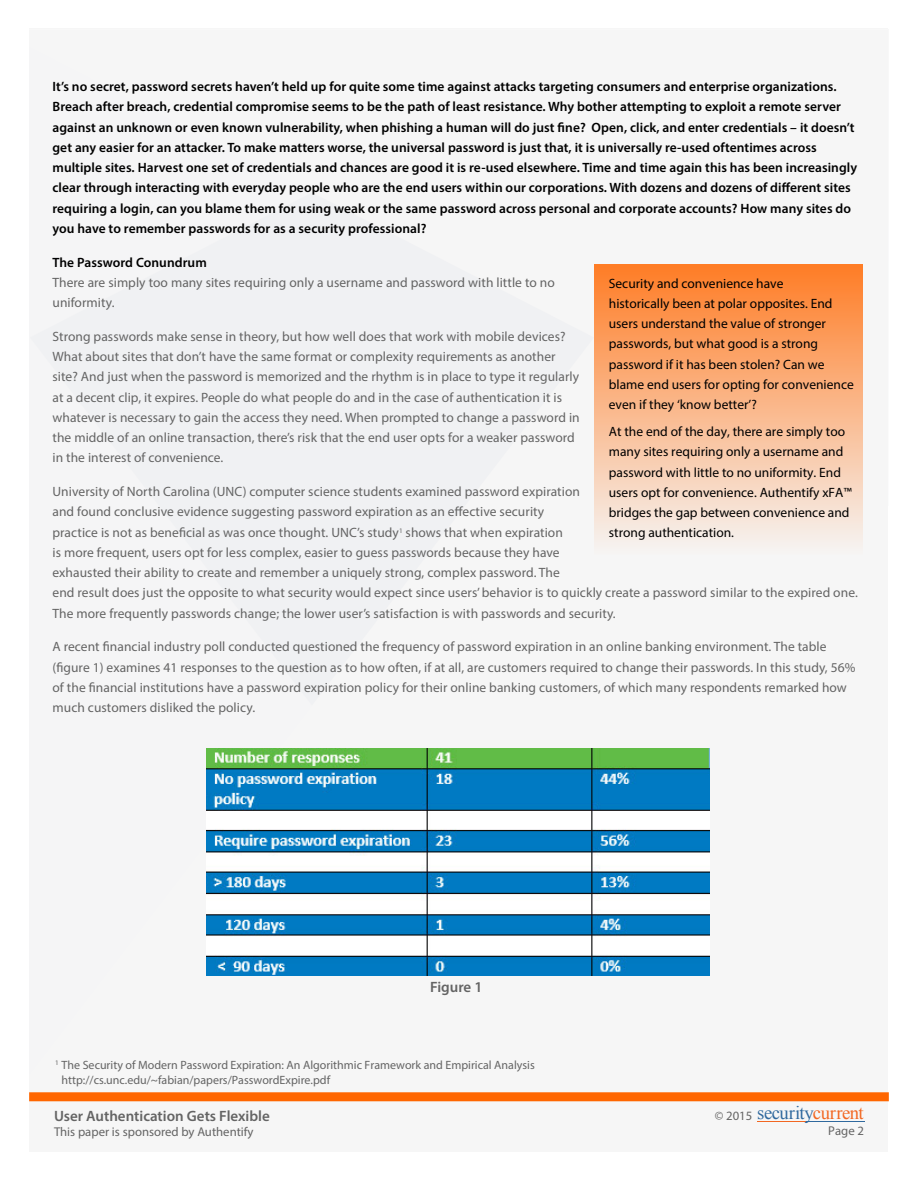
<style>
.page{position:relative;width:918px;height:1188px;background:#fff}
.page>*{position:absolute;margin:0;border:0;box-sizing:border-box;transform-origin:0 0}
.t1{font:18.75px "Times New Roman";letter-spacing:-.025em;color:#30699e}
.t2{font:600 15px "Myriad Pro";color:#646464}
.t3{font:13.5px/20.2px "Myriad Pro";letter-spacing:.005em;color:#646464}
.t4{font:600 13.5px/20.2px "Myriad Pro";letter-spacing:.005em;color:#000}
.t5{font:13.5px/20.2px "Myriad Pro";color:#000}
.t6{font:12.75px "Myriad Pro";color:#646464}
.t7{font:12px/14.4px "Myriad Pro";color:#646464}
.t8{font:7.05px "Myriad Pro";color:#646464}
.s1{font-family:"Myriad Pro";font-size:12.75px;color:#646464}
.s2{color:#f26722}
</style>
<div class="page">
<div style="left:30px;top:29px;width:858px;height:1123px;background:#f6f6f6"></div>
<div style="left:29px;top:1092px;width:860px;height:9px;background:#f60"></div>
<div style="left:595px;top:264px;width:268px;height:290px;background:linear-gradient(to bottom,#fe7c25,#f6f4f2)"></div>
<hr style="left:806px;top:1121px;width:59px;height:1px;background:#30699e">
<hr style="left:757px;top:1121px;width:49px;height:1px;background:#f26722">
<img style="left:207px;top:749px;width:503px;height:227px">
<p class="t4" style="left:52px;top:76px;width:806px">It’s no secret, password secrets haven’t held up for quite some time against attacks targeting consumers and enterprise organizations.<br>Breach after breach, credential compromise seems to be the path of least resistance. Why bother attempting to exploit a remote server against an unknown or even known vulnerability, when phishing a human will do just fine? Open, click, and enter credentials – it doesn’t get any easier for an attacker. To make matters worse, the universal password is just that, it is universally re-used oftentimes across multiple sites. Harvest one set of credentials and chances are good it is re-used elsewhere. Time and time again this has been increasingly clear through interacting with everyday people who are the end users within our corporations. With dozens and dozens of different sites requiring a login, can you blame them for using weak or the same password across personal and corporate accounts? How many sites do you have to remember passwords for as a security professional?</p>
<p class="t4" style="left:52px;top:252px;width:156px">The Password Conundrum</p>
<p class="t3" style="left:52px;top:272px;width:504px">There are simply too many sites requiring only a username and password with little to no uniformity.</p>
<p class="t3" style="left:52px;top:326px;width:529px">Strong passwords make sense in theory, but how well does that work with mobile devices?<br>What about sites that don’t have the same format or complexity requirements as another site? And just when the password is memorized and the rhythm is in place to type it regularly at a decent clip, it expires. People do what people do and in the case of authentication it is whatever is necessary to gain the access they need. When prompted to change a password in the middle of an online transaction, there’s risk that the end user opts for a weaker password in the interest of convenience.</p>
<p class="t3" style="left:52px;top:481px;width:807px">University of North Carolina (UNC) computer science students examined password expiration<br>and found conclusive evidence suggesting password expiration as an effective security<br>practice is not as beneficial as was once thought. UNC’s study<sup>1</sup> shows that when expiration<br>is more frequent, users opt for less complex, easier to guess passwords because they have<br>exhausted their ability to create and remember a uniquely strong, complex password. The<br>end result does just the opposite to what security would expect since users’ behavior is to quickly create a password similar to the expired one.<br>The more frequently passwords change; the lower user’s satisfaction is with passwords and security.</p>
<p class="t3" style="left:53px;top:637px;width:804px">A recent financial industry poll conducted questioned the frequency of password expiration in an online banking environment. The table (figure 1) examines 41 responses to the question as to how often, if at all, are customers required to change their passwords. In this study, 56% of the financial institutions have a password expiration policy for their online banking customers, of which many respondents remarked how much customers disliked the policy.</p>
<p class="t5" style="left:609px;top:273px;width:246px">Security and convenience have<br>historically been at polar opposites. End users understand the value of stronger passwords, but what good is a strong password if it has been stolen? Can we blame end users for opting for convenience even if they ‘know better’?</p>
<p class="t5" style="left:609px;top:421px;width:244px">At the end of the day, there are simply too many sites requiring only a username and password with little to no uniformity. End users opt for convenience. Authentify xFA™ bridges the gap between convenience and strong authentication.</p>
<p class="t2" style="left:430px;top:977px;width:54px">Figure 1</p>
<p class="t7" style="left:62px;top:1058px;width:475px">The Security of Modern Password Expiration: An Algorithmic Framework and Empirical Analysis http://cs.unc.edu/~fabian/papers/PasswordExpire.pdf</p>
<p class="t8" style="left:55px;top:1058px;width:5px">1</p>
<h1 class="t1" style="left:715px;top:1100px;width:150px"><span class="s1">© 2015</span> security<span class="s2">current</span></h1>
<p class="t2" style="left:54px;top:1106px;width:217px">User Authentication Gets Flexible</p>
<p class="t6" style="left:54px;top:1124px;width:201px">This paper is sponsored by Authentify</p>
<p class="t6" style="left:828px;top:1123px;width:37px">Page 2</p>
</div>
